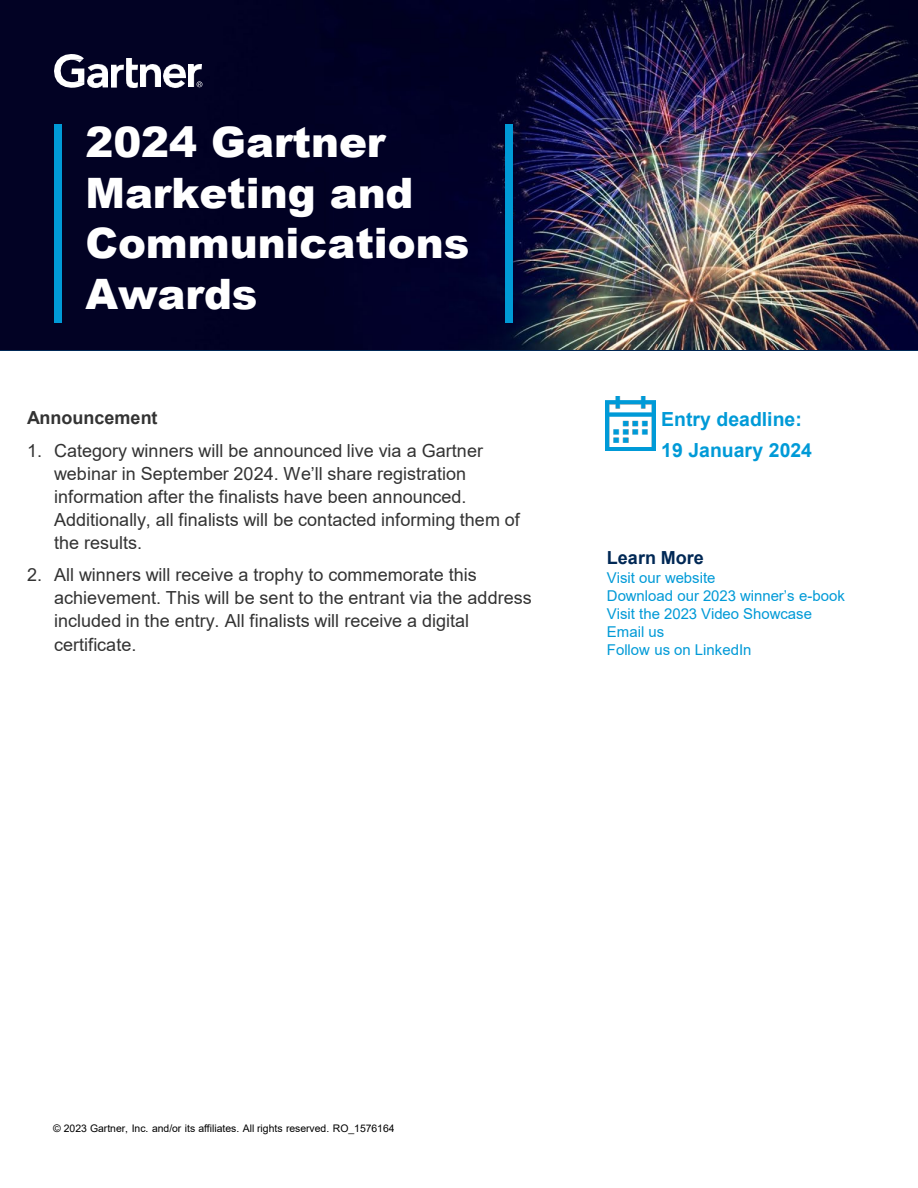
<style>
.page{position:relative;width:918px;height:1188px;background:#fff}
.page>*{position:absolute;margin:0;border:0;box-sizing:border-box;transform-origin:0 0}
.t1{font:900 42px/50.4px "Arial";color:#fff}
.t2{font:700 19.5px/31.5px "Arial";color:#009ad7}
.t3{font:18px/23.1px "Arial";color:#333}
.t4{font:700 18px "Arial";color:#333}
.t5{font:700 18px "Arial";color:#002855}
.t6{font:15px/18px "Arial";color:#009ad7}
.t7{font:10.5px "Arial";letter-spacing:-.005em;color:#000}
</style>
<div class="page">
<img style="left:0;top:0;width:918px;height:350px">
<img style="left:188px;top:65px;width:14px;height:22px">
<img style="left:141px;top:64px;width:20px;height:23px">
<img style="left:111px;top:59px;width:27px;height:28px">
<svg style="left:54px;top:54px;width:30px;height:34px"></svg>
<img style="left:163px;top:64px;width:23px;height:23px">
<img style="left:87px;top:64px;width:20px;height:23px">
<svg style="left:197px;top:81px;width:5px;height:6px"></svg>
<div style="left:54px;top:125px;width:8px;height:198px;background:#009ad7"></div>
<div style="left:505px;top:125px;width:8px;height:198px;background:#009ad7"></div>
<img style="left:606px;top:397px;width:49px;height:54px">
<h1 class="t1" style="left:85px;top:116px;width:385px">2024 Gartner<br>Marketing and<br>Communications<br>Awards</h1>
<p class="t4" style="left:27px;top:405px;width:132px">Announcement</p>
<p class="t3" style="left:54px;top:439px;width:467px;text-indent:-27px">1. Category winners will be announced live via a Gartner webinar in September 2024. We’ll share registration information after the finalists have been announced.<br>Additionally, all finalists will be contacted informing them of the results.</p>
<p class="t3" style="left:54px;top:563px;width:479px;text-indent:-27px">2. All winners will receive a trophy to commemorate this achievement. This will be sent to the entrant via the address included in the entry. All finalists will receive a digital certificate.</p>
<p class="t2" style="left:661px;top:403px;width:152px">Entry deadline:<br>19 January 2024</p>
<p class="t5" style="left:607px;top:545px;width:98px">Learn More</p>
<p class="t6" style="left:607px;top:568px;width:240px">Visit our website<br>Download our 2023 winner’s e-book<br>Visit the 2023 Video Showcase<br>Email us<br>Follow us on LinkedIn</p>
<p class="t7" style="left:53px;top:1121px;width:343px">© 2023 Gartner, Inc. and/or its affiliates. All rights reserved. RO_1576164</p>
</div>
